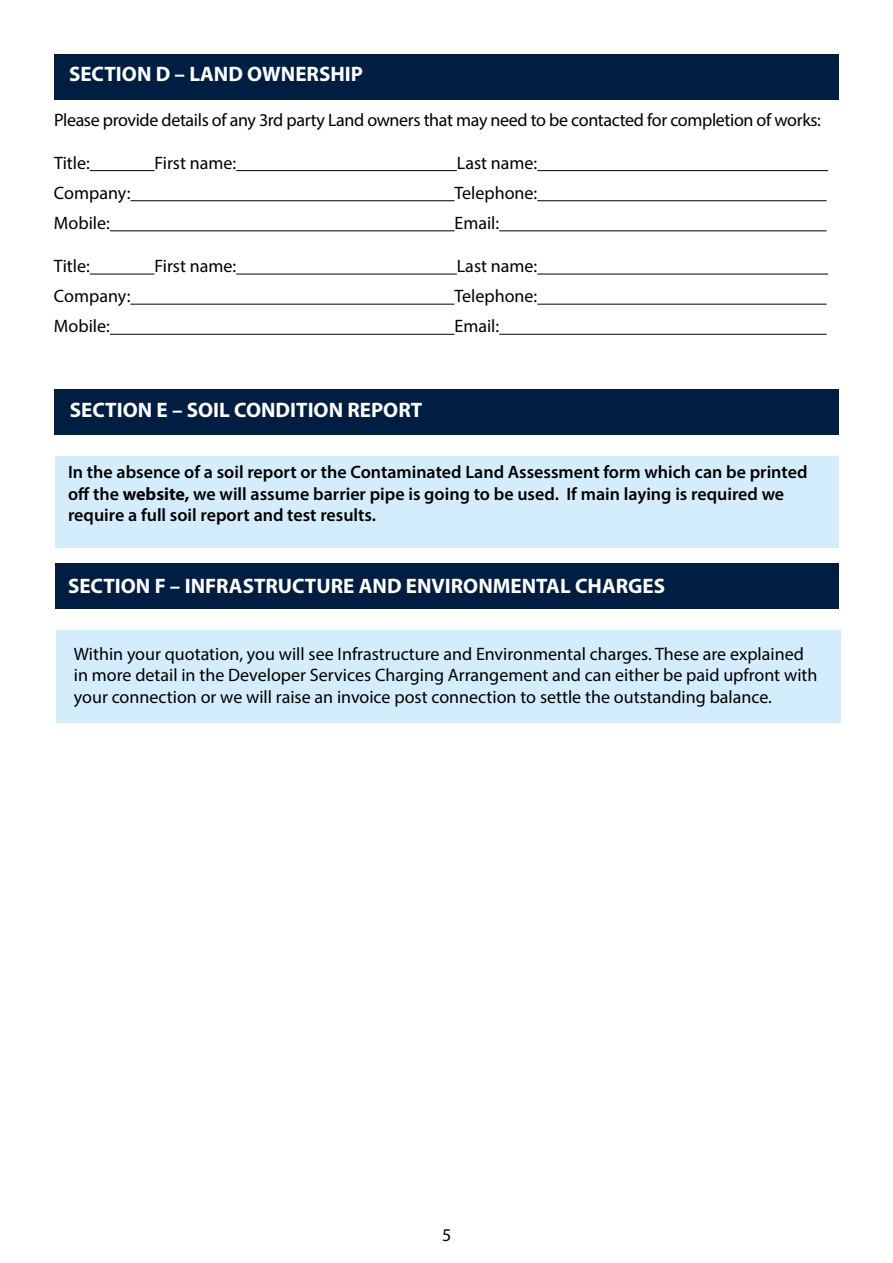
<style>
.page{position:relative;width:893px;height:1263px;background:#fff}
.page>*{position:absolute;margin:0;border:0;box-sizing:border-box;transform-origin:0 0}
.t1{font:700 21px "Myriad Pro";color:#fff}
.t2{font:18px/21.6px "Myriad Pro";color:#000}
.t3{font:600 18px/21.6px "Myriad Pro";color:#000}
.t4{font:18px "Myriad Pro";letter-spacing:-.02em;color:#000}
.s1{font-weight:700}
</style>
<div class="page">
<div style="left:54px;top:54px;width:785px;height:46px;background:#001e42"></div>
<hr style="left:90px;top:170px;width:65px;height:1px;background:#000">
<hr style="left:236px;top:170px;width:221px;height:1px;background:#000">
<hr style="left:537px;top:170px;width:291px;height:1px;background:#000">
<hr style="left:130px;top:200px;width:325px;height:1px;background:#000">
<hr style="left:537px;top:200px;width:289px;height:1px;background:#000">
<hr style="left:110px;top:230px;width:345px;height:1px;background:#000">
<hr style="left:499px;top:230px;width:328px;height:1px;background:#000">
<hr style="left:90px;top:274px;width:65px;height:1px;background:#000">
<hr style="left:236px;top:274px;width:221px;height:1px;background:#000">
<hr style="left:537px;top:274px;width:291px;height:1px;background:#000">
<hr style="left:130px;top:304px;width:325px;height:1px;background:#000">
<hr style="left:537px;top:304px;width:289px;height:1px;background:#000">
<hr style="left:110px;top:334px;width:345px;height:1px;background:#000">
<hr style="left:499px;top:334px;width:328px;height:1px;background:#000">
<div style="left:54px;top:388px;width:785px;height:46px;background:#001e42"></div>
<div style="left:55px;top:456px;width:783px;height:91px;background:#d4edfc"></div>
<div style="left:55px;top:563px;width:784px;height:46px;background:#001e42"></div>
<div style="left:56px;top:631px;width:785px;height:92px;background:#d4edfc"></div>
<p class="t1" style="left:69px;top:61px;width:295px">SECTION D – LAND OWNERSHIP</p>
<p class="t4" style="left:54px;top:108px;width:768px">Please provide details of any 3rd party Land owners that may need to be contacted for completion of works:</p>
<p class="t2" style="left:54px;top:152px;width:37px">Title:</p>
<p class="t2" style="left:154px;top:152px;width:83px">First name:</p>
<p class="t2" style="left:457px;top:152px;width:82px">Last name:</p>
<p class="t2" style="left:54px;top:182px;width:78px">Company:</p>
<p class="t2" style="left:454px;top:182px;width:84px">Telephone:</p>
<p class="t2" style="left:54px;top:212px;width:57px">Mobile:</p>
<p class="t2" style="left:454px;top:212px;width:46px">Email:</p>
<p class="t2" style="left:54px;top:255px;width:37px">Title:</p>
<p class="t2" style="left:154px;top:255px;width:83px">First name:</p>
<p class="t2" style="left:457px;top:255px;width:82px">Last name:</p>
<p class="t2" style="left:54px;top:285px;width:78px">Company:</p>
<p class="t2" style="left:454px;top:285px;width:84px">Telephone:</p>
<p class="t2" style="left:54px;top:315px;width:57px">Mobile:</p>
<p class="t2" style="left:454px;top:315px;width:46px">Email:</p>
<p class="t1" style="left:70px;top:396px;width:354px">SECTION E – SOIL CONDITION REPORT</p>
<p class="t3" style="left:68px;top:461px;width:741px">In the absence of a soil report or the Contaminated Land Assessment form which can be printed off the <span class="s1">website,</span> we will assume barrier pipe is going to be used. If main laying is required we require a full soil report and test results.</p>
<p class="t1" style="left:68px;top:572px;width:598px">SECTION F – INFRASTRUCTURE AND ENVIRONMENTAL CHARGES</p>
<p class="t2" style="left:74px;top:643px;width:745px">Within your quotation, you will see Infrastructure and Environmental charges. These are explained in more detail in the Developer Services Charging Arrangement and can either be paid upfront with your connection or we will raise an invoice post connection to settle the outstanding balance.</p>
<p class="t2" style="left:442px;top:1224px;width:11px">5</p>
</div>
